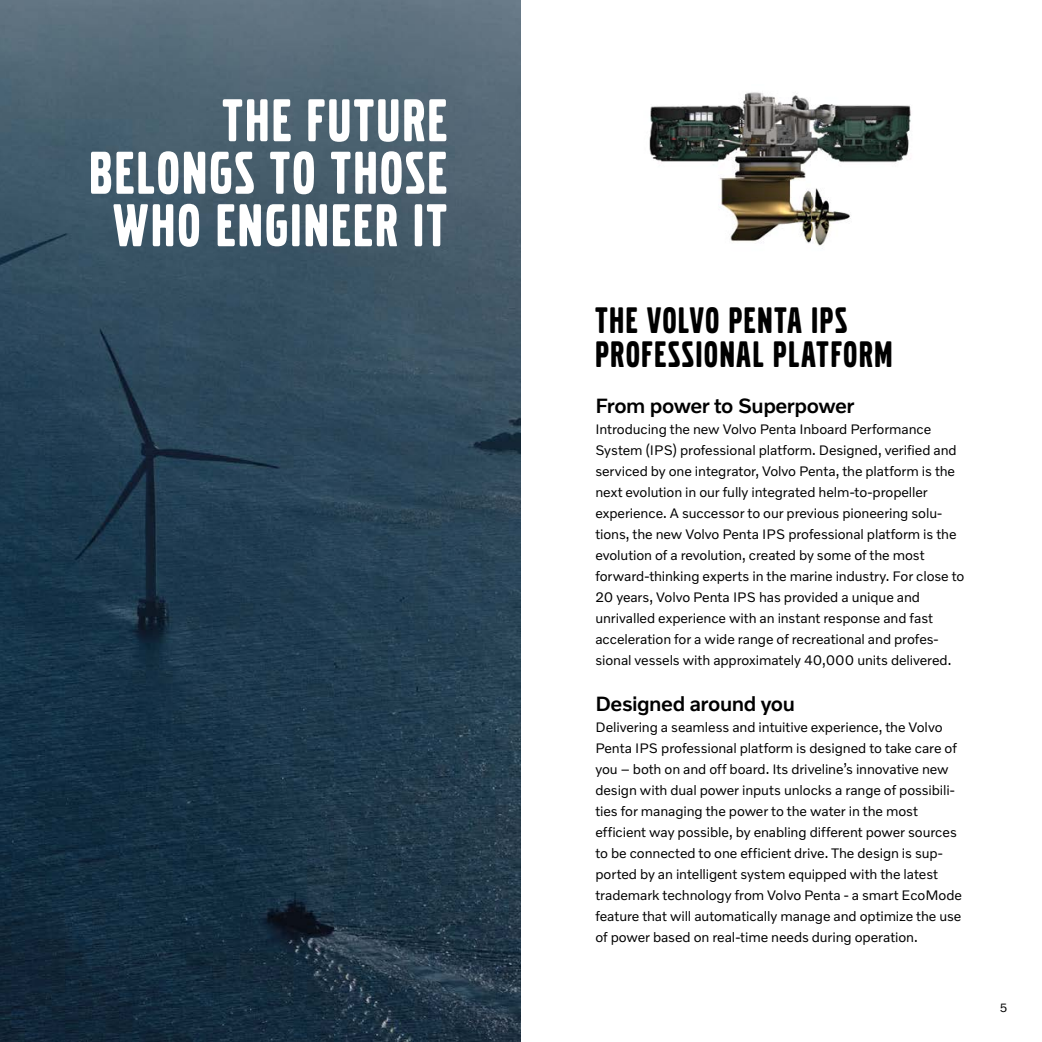
<style>
.page{position:relative;width:1042px;height:1042px;background:#fff}
.page>*{position:absolute;margin:0;border:0;box-sizing:border-box;transform-origin:0 0}
.t1{font:63px/52.5px "Volvo Broad Pro";letter-spacing:.045em;color:#fff;text-align:right}
.t2{font:38.5px/33.2px "Volvo Broad Pro";letter-spacing:.05em;color:#000}
.t3{font:500 21px "Volvo Novum";letter-spacing:-.025em;color:#000}
.t4{font:14px/21px "Volvo Novum";letter-spacing:-.005em;color:#000}
.t5{font:12.25px "Volvo Novum";color:#000}
</style>
<div class="page">
<img style="left:0;top:0;width:521px;height:1042px">
<img style="left:649px;top:92px;width:262px;height:154px">
<h1 class="t1" style="left:89px;top:95px;width:359px">THE FUTURE<br>BELONGS TO THOSE<br>WHO ENGINEER IT</h1>
<h2 class="t2" style="left:595px;top:304px;width:298px">THE VOLVO PENTA IPS<br>PROFESSIONAL PLATFORM</h2>
<h3 class="t3" style="left:595px;top:393px;width:260px">From power to Superpower</h3>
<p class="t4" style="left:595px;top:418px;width:370px">Introducing the new Volvo Penta Inboard Performance System (IPS) professional platform. Designed, verified and serviced by one integrator, Volvo Penta, the platform is the next evolution in our fully integrated helm-to-propeller experience. A successor to our previous pioneering solu&shy;tions, the new Volvo Penta IPS professional platform is the evolution of a revolution, created by some of the most forward-thinking experts in the marine industry. For close to 20 years, Volvo Penta IPS has provided a unique and unrivalled experience with an instant response and fast acceleration for a wide range of recreational and profes&shy;sional vessels with approximately 40,000 units delivered.</p>
<h3 class="t3" style="left:595px;top:690px;width:201px">Designed around you</h3>
<p class="t4" style="left:595px;top:716px;width:368px">Delivering a seamless and intuitive experience, the Volvo Penta IPS professional platform is designed to take care of you – both on and off board. Its driveline’s innovative new design with dual power inputs unlocks a range of possibili&shy;ties for managing the power to the water in the most efficient way possible, by enabling different power sources to be connected to one efficient drive. The design is sup&shy;ported by an intelligent system equipped with the latest trademark technology from Volvo Penta - a smart EcoMode feature that will automatically manage and optimize the use of power based on real-time needs during operation.</p>
<p class="t5" style="left:999px;top:1000px;width:9px">5</p>
</div>
